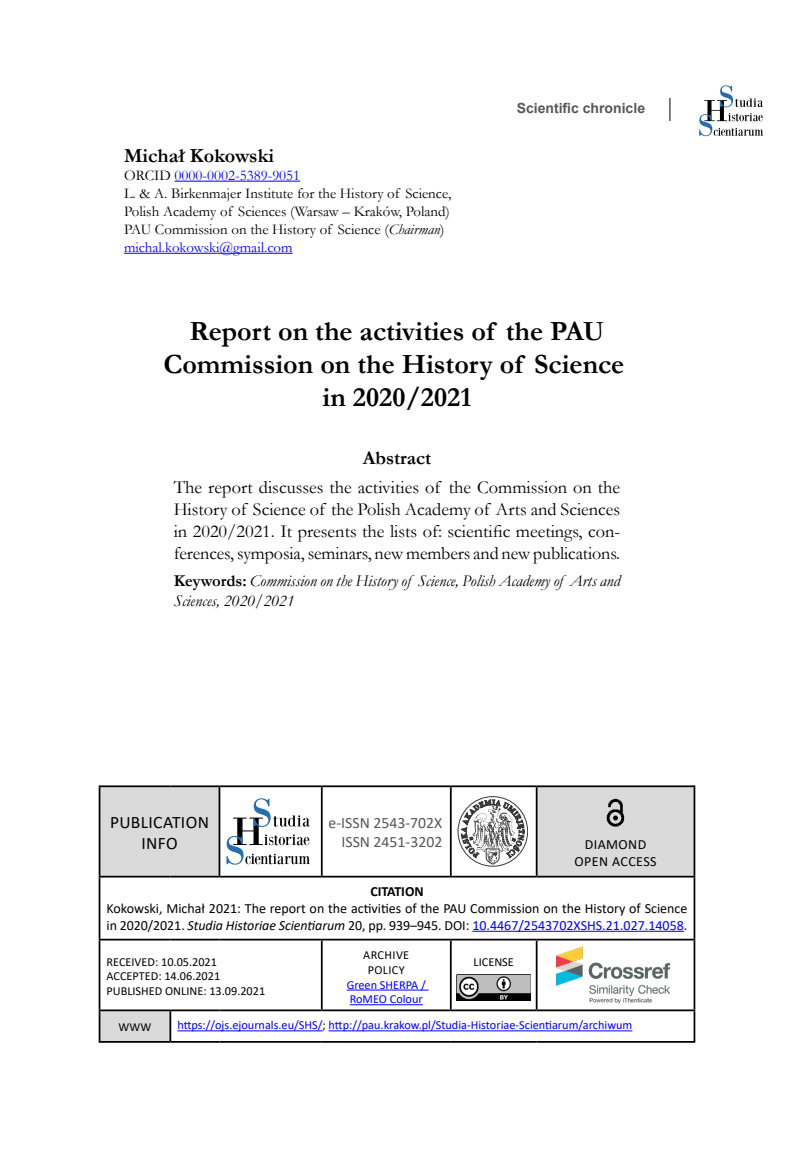
<style>
.page{position:relative;width:794px;height:1166px;background:#fff}
.page>*{position:absolute;margin:0;border:0;box-sizing:border-box;transform-origin:0 0}
.t1{font:700 28px/33.2px "Garamond";color:#000;text-align:center}
.t2{font:700 20.12px "Garamond";color:#000}
.t3{font:700 19.25px "Garamond";color:#000}
.t4{font:18.38px/21.9px "Garamond";letter-spacing:-.005em;color:#000;text-align:justify}
.t5{font:17.5px/21px "Calibri";letter-spacing:.02em;color:#000;text-align:center}
.t6{font:italic 16.62px/20.1px "Garamond";color:#000}
.t7{font:15.75px/19.2px "Calibri";color:#575756;text-align:right}
.t8{font:14.88px/18px "Garamond";color:#000}
.t9{font:14px/16.8px "Calibri";color:#000}
.t10{font:700 14px "Arial";color:#575756}
.t11{font:14px/17.5px "Calibri";letter-spacing:.03em;color:#000;text-align:center}
.t12{font:700 14px "Calibri";letter-spacing:-.005em;color:#000}
.t13{font:12.25px/14.7px "Calibri";color:#00f}
.t14{font:12.25px/14.7px "Calibri";color:#000}
.t15{font:12.25px/15.2px "Calibri";letter-spacing:.03em;color:#000;text-align:center}
.s1{color:#00f}
.s2{font-style:italic}
.s3{font-weight:700;font-style:normal}
.s4{color:#000}
</style>
<div class="page">
<svg style="left:669px;top:98px;width:1px;height:23px"></svg>
<svg style="left:699px;top:85px;width:64px;height:51px"></svg>
<hr style="left:175px;top:181px;width:125px;height:1px;background:#00f">
<hr style="left:124px;top:253px;width:169px;height:1px;background:#00f">
<svg style="left:100px;top:787px;width:593px;height:254px"></svg>
<hr style="left:99px;top:785px;width:71px;height:2px;background:#000">
<hr style="left:99px;top:787px;width:1px;height:89px;background:#000">
<hr style="left:170px;top:785px;width:49px;height:2px;background:#000">
<hr style="left:219px;top:785px;width:103px;height:2px;background:#000">
<hr style="left:219px;top:787px;width:1px;height:89px;background:#000">
<hr style="left:322px;top:785px;width:129px;height:2px;background:#000">
<hr style="left:321px;top:787px;width:2px;height:89px;background:#000">
<hr style="left:451px;top:785px;width:85px;height:2px;background:#000">
<hr style="left:450px;top:787px;width:2px;height:89px;background:#000">
<hr style="left:536px;top:785px;width:159px;height:2px;background:#000">
<hr style="left:536px;top:787px;width:1px;height:89px;background:#000">
<hr style="left:693px;top:787px;width:2px;height:89px;background:#000">
<hr style="left:99px;top:876px;width:71px;height:1px;background:#000">
<hr style="left:99px;top:877px;width:1px;height:62px;background:#000">
<hr style="left:170px;top:876px;width:49px;height:1px;background:#000">
<hr style="left:219px;top:876px;width:103px;height:1px;background:#000">
<hr style="left:322px;top:876px;width:129px;height:1px;background:#000">
<hr style="left:451px;top:876px;width:85px;height:1px;background:#000">
<hr style="left:536px;top:876px;width:159px;height:1px;background:#000">
<hr style="left:693px;top:877px;width:2px;height:62px;background:#000">
<hr style="left:99px;top:939px;width:71px;height:1px;background:#000">
<hr style="left:99px;top:940px;width:1px;height:69px;background:#000">
<hr style="left:170px;top:939px;width:49px;height:1px;background:#000">
<hr style="left:219px;top:939px;width:103px;height:1px;background:#000">
<hr style="left:322px;top:939px;width:129px;height:1px;background:#000">
<hr style="left:321px;top:940px;width:2px;height:69px;background:#000">
<hr style="left:451px;top:939px;width:85px;height:1px;background:#000">
<hr style="left:450px;top:940px;width:2px;height:69px;background:#000">
<hr style="left:536px;top:939px;width:159px;height:1px;background:#000">
<hr style="left:536px;top:940px;width:1px;height:69px;background:#000">
<hr style="left:693px;top:940px;width:2px;height:69px;background:#000">
<hr style="left:99px;top:1009px;width:71px;height:2px;background:#000">
<hr style="left:99px;top:1011px;width:1px;height:30px;background:#000">
<hr style="left:170px;top:1009px;width:49px;height:2px;background:#000">
<hr style="left:169px;top:1011px;width:2px;height:30px;background:#000">
<hr style="left:219px;top:1009px;width:103px;height:2px;background:#000">
<hr style="left:322px;top:1009px;width:129px;height:2px;background:#000">
<hr style="left:451px;top:1009px;width:85px;height:2px;background:#000">
<hr style="left:536px;top:1009px;width:159px;height:2px;background:#000">
<hr style="left:693px;top:1011px;width:2px;height:30px;background:#000">
<hr style="left:99px;top:1041px;width:71px;height:2px;background:#000">
<hr style="left:170px;top:1041px;width:49px;height:2px;background:#000">
<hr style="left:219px;top:1041px;width:103px;height:2px;background:#000">
<hr style="left:322px;top:1041px;width:129px;height:2px;background:#000">
<hr style="left:451px;top:1041px;width:85px;height:2px;background:#000">
<hr style="left:536px;top:1041px;width:159px;height:2px;background:#000">
<svg style="left:226px;top:798px;width:84px;height:66px"></svg>
<svg style="left:461px;top:796px;width:63px;height:68px"></svg>
<img style="left:606px;top:799px;width:18px;height:27px">
<hr style="left:472px;top:931px;width:212px;height:1px;background:#00f">
<hr style="left:347px;top:989px;width:81px;height:1px;background:#00f">
<hr style="left:350px;top:1004px;width:73px;height:1px;background:#00f">
<img style="left:457px;top:974px;width:73px;height:26px">
<img style="left:556px;top:946px;width:113px;height:57px">
<hr style="left:177px;top:1030px;width:145px;height:1px;background:#00f">
<hr style="left:329px;top:1030px;width:303px;height:1px;background:#00f">
<p class="t2" style="left:124px;top:142px;width:151px">Michał Kokowski</p>
<p class="t8" style="left:124px;top:166px;width:329px">ORCID <span class="s1">0000-0002-5389-9051<br></span>L. &amp; A. Birkenmajer Institute for the History of Science, Polish Academy of Sciences (Warsaw – Kraków, Poland)<br>PAU Commission on the History of Science (<span class="s2">Chairman</span>) <span class="s1">michal.kokowski@gmail.com</span></p>
<p class="t10" style="left:517px;top:99px;width:130px">Scientific chronicle</p>
<h1 class="t1" style="left:163px;top:315px;width:462px">Report on the activities of the PAU<br>Commission on the History of Science in 2020/2021</h1>
<p class="t3" style="left:363px;top:445px;width:70px">Abstract</p>
<p class="t4" style="left:174px;top:476px;width:448px">The report discusses the activities of the Commission on the History of Science of the Polish Academy of Arts and Sciences in 2020/2021. It presents the lists of: scientific meetings, con&shy;ferences, symposia, seminars, new members and new publications.</p>
<p class="t6" style="left:174px;top:570px;width:448px"><span class="s3">Keywords:</span> Commission on the History of Science, Polish Academy of Arts and<br>Sciences, 2020/2021</p>
<p class="t5" style="left:110px;top:811px;width:100px">PUBLICATION<br>INFO</p>
<p class="t7" style="left:328px;top:812px;width:115px">e-ISSN 2543-702X<br>ISSN 2451-3202</p>
<p class="t11" style="left:574px;top:835px;width:84px">DIAMOND<br>OPEN ACCESS</p>
<p class="t12" style="left:370px;top:881px;width:55px">CITATION</p>
<p class="t9" style="left:107px;top:899px;width:582px">Kokowski, Michał 2021: The report on the activities of the PAU Commission on the History of Science in 2020/2021. <span class="s2">Studia Historiae Scientiarum</span> 20, pp. 939–945. DOI: <span class="s1">10.4467/2543702XSHS.21.027.14058</span>.</p>
<p class="t14" style="left:107px;top:954px;width:160px">RECEIVED: 10.05.2021<br>ACCEPTED: 14.06.2021<br>PUBLISHED ONLINE: 13.09.2021</p>
<p class="t15" style="left:363px;top:947px;width:48px">ARCHIVE<br>POLICY</p>
<p class="t14" style="left:473px;top:954px;width:42px">LICENSE</p>
<p class="t13" style="left:347px;top:977px;width:81px">Green SHERPA /<br>RoMEO Colour</p>
<p class="t14" style="left:119px;top:1019px;width:34px">WWW</p>
<p class="t13" style="left:177px;top:1018px;width:456px">https://ojs.ejournals.eu/SHS/<span class="s4">;</span> http://pau.krakow.pl/Studia-Historiae-Scientiarum/archiwum</p>
</div>
